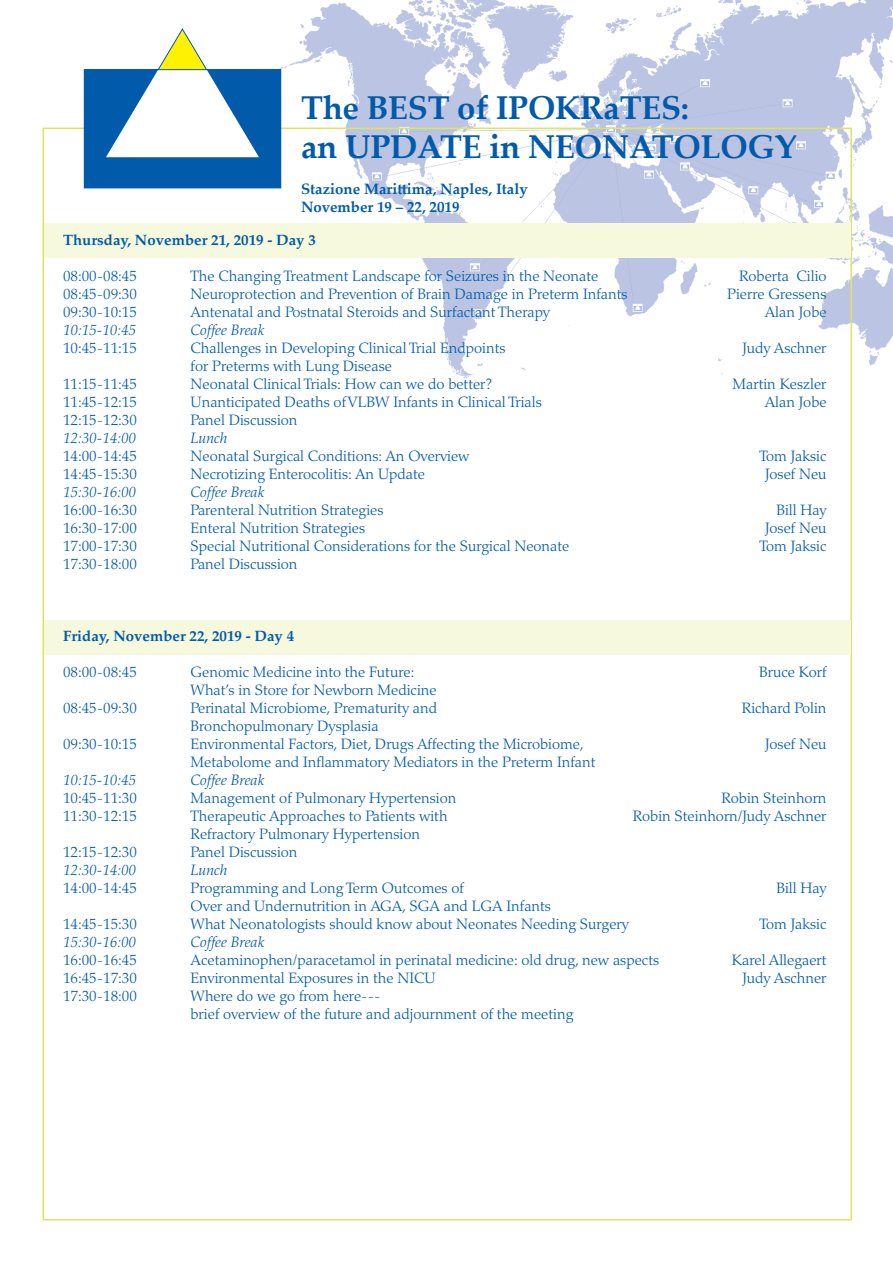
<style>
.page{position:relative;width:893px;height:1263px;background:#fff}
.page>*{position:absolute;margin:0;border:0;box-sizing:border-box;transform-origin:0 0}
.t1{font:700 33px "Palatino Linotype";letter-spacing:-.01em;color:#015aaa}
.t2{font:300 15px "Palatino LT Std";color:#015aaa}
.t3{font:italic 300 15px "Palatino LT Std";color:#015aaa}
.t4{font:700 15px "Palatino LT Std";color:#015aaa}
.t5{font:700 15px "Palatino Linotype";color:#015aaa}
</style>
<div class="page">
<img style="left:281px;top:0;width:612px;height:379px">
<div style="left:84px;top:70px;width:197px;height:118px;background:#015aaa"></div>
<svg style="left:106px;top:29px;width:153px;height:128px"></svg>
<div style="left:44px;top:620px;width:806px;height:34px;background:#f6f9de"></div>
<div style="left:44px;top:224px;width:806px;height:34px;background:#f6f9de"></div>
<p class="t1" style="left:301px;top:84px;width:389px">The BEST of IPOKRaTES:</p>
<p class="t1" style="left:301px;top:124px;width:497px">an UPDATE in NEONATOLOGY</p>
<p class="t5" style="left:301px;top:179px;width:228px">Stazione Marittima, Naples, Italy</p>
<p class="t5" style="left:301px;top:197px;width:160px">November 19 – 22, 2019</p>
<p class="t4" style="left:63px;top:231px;width:254px">Thursday, November 21, 2019 - Day 3</p>
<p class="t2" style="left:63px;top:267px;width:75px">08:00-08:45</p>
<p class="t2" style="left:191px;top:267px;width:409px">The Changing Treatment Landscape for Seizures in the Neonate</p>
<p class="t2" style="left:739px;top:267px;width:89px">Roberta Cilio</p>
<p class="t2" style="left:63px;top:285px;width:75px">08:45-09:30</p>
<p class="t2" style="left:191px;top:285px;width:438px">Neuroprotection and Prevention of Brain Damage in Preterm Infants</p>
<p class="t2" style="left:727px;top:285px;width:101px">Pierre Gressens</p>
<p class="t2" style="left:63px;top:303px;width:75px">09:30-10:15</p>
<p class="t2" style="left:191px;top:303px;width:361px">Antenatal and Postnatal Steroids and Surfactant Therapy</p>
<p class="t2" style="left:765px;top:303px;width:63px">Alan Jobe</p>
<p class="t3" style="left:63px;top:321px;width:75px">10:15-10:45</p>
<p class="t3" style="left:191px;top:321px;width:75px">Coffee Break</p>
<p class="t2" style="left:63px;top:339px;width:75px">10:45-11:15</p>
<p class="t2" style="left:191px;top:339px;width:316px">Challenges in Developing Clinical Trial Endpoints</p>
<p class="t2" style="left:743px;top:339px;width:85px">Judy Aschner</p>
<p class="t2" style="left:191px;top:357px;width:203px">for Preterms with Lung Disease</p>
<p class="t2" style="left:63px;top:375px;width:75px">11:15-11:45</p>
<p class="t2" style="left:191px;top:375px;width:303px">Neonatal Clinical Trials: How can we do better?</p>
<p class="t2" style="left:733px;top:375px;width:95px">Martin Keszler</p>
<p class="t2" style="left:63px;top:393px;width:75px">11:45-12:15</p>
<p class="t2" style="left:191px;top:393px;width:353px">Unanticipated Deaths of VLBW Infants in Clinical Trials</p>
<p class="t2" style="left:765px;top:393px;width:63px">Alan Jobe</p>
<p class="t2" style="left:63px;top:411px;width:75px">12:15-12:30</p>
<p class="t2" style="left:191px;top:411px;width:108px">Panel Discussion</p>
<p class="t3" style="left:63px;top:429px;width:75px">12:30-14:00</p>
<p class="t3" style="left:191px;top:429px;width:38px">Lunch</p>
<p class="t2" style="left:63px;top:447px;width:75px">14:00-14:45</p>
<p class="t2" style="left:191px;top:447px;width:280px">Neonatal Surgical Conditions: An Overview</p>
<p class="t2" style="left:760px;top:447px;width:69px">Tom Jaksic</p>
<p class="t2" style="left:63px;top:465px;width:75px">14:45-15:30</p>
<p class="t2" style="left:191px;top:465px;width:236px">Necrotizing Enterocolitis: An Update</p>
<p class="t2" style="left:765px;top:465px;width:63px">Josef Neu</p>
<p class="t3" style="left:63px;top:483px;width:75px">15:30-16:00</p>
<p class="t3" style="left:191px;top:483px;width:75px">Coffee Break</p>
<p class="t2" style="left:63px;top:501px;width:75px">16:00-16:30</p>
<p class="t2" style="left:191px;top:501px;width:194px">Parenteral Nutrition Strategies</p>
<p class="t2" style="left:776px;top:501px;width:52px">Bill Hay</p>
<p class="t2" style="left:63px;top:519px;width:75px">16:30-17:00</p>
<p class="t2" style="left:191px;top:519px;width:176px">Enteral Nutrition Strategies</p>
<p class="t2" style="left:765px;top:519px;width:63px">Josef Neu</p>
<p class="t2" style="left:63px;top:537px;width:75px">17:00-17:30</p>
<p class="t2" style="left:191px;top:537px;width:380px">Special Nutritional Considerations for the Surgical Neonate</p>
<p class="t2" style="left:760px;top:537px;width:69px">Tom Jaksic</p>
<p class="t2" style="left:63px;top:555px;width:75px">17:30-18:00</p>
<p class="t2" style="left:191px;top:555px;width:108px">Panel Discussion</p>
<p class="t4" style="left:63px;top:627px;width:233px">Friday, November 22, 2019 - Day 4</p>
<p class="t2" style="left:63px;top:663px;width:75px">08:00-08:45</p>
<p class="t2" style="left:191px;top:663px;width:225px">Genomic Medicine into the Future:</p>
<p class="t2" style="left:759px;top:663px;width:69px">Bruce Korf</p>
<p class="t2" style="left:191px;top:681px;width:248px">What’s in Store for Newborn Medicine</p>
<p class="t2" style="left:63px;top:699px;width:75px">08:45-09:30</p>
<p class="t2" style="left:191px;top:699px;width:248px">Perinatal Microbiome, Prematurity and</p>
<p class="t2" style="left:742px;top:699px;width:86px">Richard Polin</p>
<p class="t2" style="left:191px;top:717px;width:189px">Bronchopulmonary Dysplasia</p>
<p class="t2" style="left:63px;top:735px;width:75px">09:30-10:15</p>
<p class="t2" style="left:191px;top:735px;width:395px">Environmental Factors, Diet, Drugs Affecting the Microbiome,</p>
<p class="t2" style="left:765px;top:735px;width:63px">Josef Neu</p>
<p class="t2" style="left:191px;top:753px;width:406px">Metabolome and Inflammatory Mediators in the Preterm Infant</p>
<p class="t3" style="left:63px;top:771px;width:75px">10:15-10:45</p>
<p class="t3" style="left:191px;top:771px;width:75px">Coffee Break</p>
<p class="t2" style="left:63px;top:789px;width:75px">10:45-11:30</p>
<p class="t2" style="left:191px;top:789px;width:267px">Management of Pulmonary Hypertension</p>
<p class="t2" style="left:721px;top:789px;width:107px">Robin Steinhorn</p>
<p class="t2" style="left:63px;top:807px;width:75px">11:30-12:15</p>
<p class="t2" style="left:191px;top:807px;width:259px">Therapeutic Approaches to Patients with</p>
<p class="t2" style="left:633px;top:807px;width:195px">Robin Steinhorn/Judy Aschner</p>
<p class="t2" style="left:191px;top:825px;width:231px">Refractory Pulmonary Hypertension</p>
<p class="t2" style="left:63px;top:843px;width:75px">12:15-12:30</p>
<p class="t2" style="left:191px;top:843px;width:108px">Panel Discussion</p>
<p class="t3" style="left:63px;top:861px;width:75px">12:30-14:00</p>
<p class="t3" style="left:191px;top:861px;width:38px">Lunch</p>
<p class="t2" style="left:63px;top:879px;width:75px">14:00-14:45</p>
<p class="t2" style="left:191px;top:879px;width:275px">Programming and Long Term Outcomes of</p>
<p class="t2" style="left:776px;top:879px;width:52px">Bill Hay</p>
<p class="t2" style="left:191px;top:897px;width:362px">Over and Undernutrition in AGA, SGA and LGA Infants</p>
<p class="t2" style="left:63px;top:915px;width:75px">14:45-15:30</p>
<p class="t2" style="left:191px;top:915px;width:440px">What Neonatologists should know about Neonates Needing Surgery</p>
<p class="t2" style="left:760px;top:915px;width:69px">Tom Jaksic</p>
<p class="t3" style="left:63px;top:933px;width:75px">15:30-16:00</p>
<p class="t3" style="left:191px;top:933px;width:75px">Coffee Break</p>
<p class="t2" style="left:63px;top:951px;width:75px">16:00-16:45</p>
<p class="t2" style="left:191px;top:951px;width:470px">Acetaminophen/paracetamol in perinatal medicine: old drug, new aspects</p>
<p class="t2" style="left:732px;top:951px;width:96px">Karel Allegaert</p>
<p class="t2" style="left:63px;top:969px;width:75px">16:45-17:30</p>
<p class="t2" style="left:191px;top:969px;width:246px">Environmental Exposures in the NICU</p>
<p class="t2" style="left:743px;top:969px;width:85px">Judy Aschner</p>
<p class="t2" style="left:63px;top:987px;width:75px">17:30-18:00</p>
<p class="t2" style="left:191px;top:987px;width:191px">Where do we go from here---</p>
<p class="t2" style="left:191px;top:1005px;width:384px">brief overview of the future and adjournment of the meeting</p>
</div>
